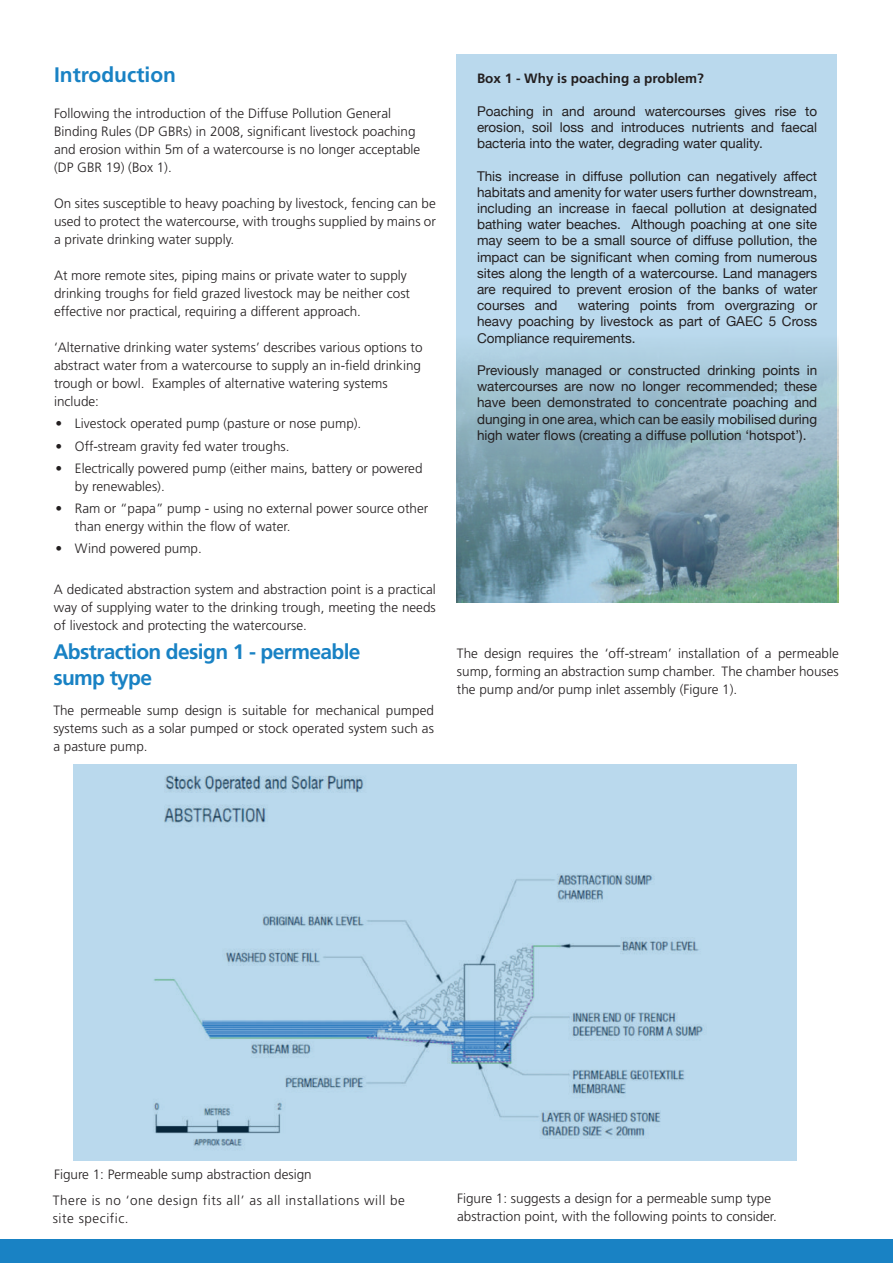
<style>
.page{position:relative;width:893px;height:1263px;background:#fff}
.page>*{position:absolute;margin:0;border:0;box-sizing:border-box;transform-origin:0 0}
.t1{font:700 21px/25.2px "Frutiger";letter-spacing:-.03em;color:#1982c4}
.t2{font:700 21px "Frutiger LT Std";color:#1982c4}
.t3{font:300 13.5px/18px "Frutiger LT Std";color:#231f20}
.t4{font:13.5px/16.2px "Helvetica Neue";color:#231f20;text-align:justify}
.t5{font:300 13.5px/18px "Frutiger";color:#231f20;text-align:justify}
.t6{font:300 13.5px/18px "Frutiger LT Std";letter-spacing:.04em;color:#231f20}
.t7{font:700 13.5px "Frutiger";color:#231f20}
</style>
<div class="page">
<div style="left:0;top:1240px;width:893px;height:23px;background:#1982c4"></div>
<svg style="left:73px;top:764px;width:723px;height:397px;background:#b3d3e8"></svg>
<svg style="left:456px;top:54px;width:381px;height:548px;background:#a2c3d3"></svg>
<h1 class="t2" style="left:54px;top:62px;width:124px">Introduction</h1>
<p class="t3" style="left:54px;top:105px;width:368px">Following the introduction of the Diffuse Pollution General Binding Rules (DP GBRs) in 2008, significant livestock poaching and erosion within 5m of a watercourse is no longer acceptable (DP GBR 19) (Box 1).</p>
<p class="t3" style="left:54px;top:195px;width:383px;text-align:justify">On sites susceptible to heavy poaching by livestock, fencing can be used to protect the watercourse, with troughs supplied by mains or a private drinking water supply.</p>
<p class="t3" style="left:54px;top:267px;width:358px">At more remote sites, piping mains or private water to supply drinking troughs for field grazed livestock may be neither cost effective nor practical, requiring a different approach.</p>
<p class="t3" style="left:54px;top:339px;width:370px">‘Alternative drinking water systems’ describes various options to abstract water from a watercourse to supply an in-field drinking trough or bowl. Examples of alternative watering systems include:</p>
<p class="t3" style="left:55px;top:415px;width:307px">• Livestock operated pump (pasture or nose pump).</p>
<p class="t3" style="left:55px;top:437px;width:235px">• Off-stream gravity fed water troughs.</p>
<p class="t3" style="left:75px;top:459px;width:349px;text-indent:-19px">• Electrically powered pump (either mains, battery or powered by renewables).</p>
<p class="t3" style="left:75px;top:500px;width:355px;text-indent:-19px">• Ram or “papa” pump - using no external power source other than energy within the flow of water.</p>
<p class="t3" style="left:55px;top:540px;width:148px">• Wind powered pump.</p>
<p class="t3" style="left:54px;top:580px;width:383px;text-align:justify">A dedicated abstraction system and abstraction point is a practical way of supplying water to the drinking trough, meeting the needs of livestock and protecting the watercourse.</p>
<h1 class="t1" style="left:53px;top:639px;width:309px">Abstraction design 1 - permeable sump type</h1>
<p class="t5" style="left:53px;top:702px;width:382px">The permeable sump design is suitable for mechanical pumped systems such as a solar pumped or stock operated system such as a pasture pump.</p>
<p class="t7" style="left:477px;top:71px;width:229px">Box 1 - Why is poaching a problem?</p>
<p class="t4" style="left:477px;top:103px;width:342px">Poaching in and around watercourses gives rise to erosion, soil loss and introduces nutrients and faecal bacteria into the water, degrading water quality.</p>
<p class="t4" style="left:477px;top:167px;width:342px">This increase in diffuse pollution can negatively affect habitats and amenity for water users further downstream, including an increase in faecal pollution at designated bathing water beaches. Although poaching at one site may seem to be a small source of diffuse pollution, the impact can be significant when coming from numerous sites along the length of a watercourse. Land managers are required to prevent erosion of the banks of water courses and</p>
<p class="t4" style="left:477px;top:297px;width:342px;text-indent:101px">watering points from overgrazing or heavy poaching by livestock as part of GAEC 5 Cross Compliance requirements.</p>
<p class="t4" style="left:477px;top:362px;width:342px">Previously managed or constructed drinking points in watercourses are now no longer recommended; these have been demonstrated to concentrate poaching and dunging in one area, which can be easily mobilised during high water flows (creating a diffuse pollution ‘hotspot’).</p>
<p class="t5" style="left:457px;top:645px;width:383px">The design requires the ‘off-stream’ installation of a permeable sump, forming an abstraction sump chamber. The chamber houses the pump and/or pump inlet assembly (Figure 1).</p>
<p class="t5" style="left:54px;top:1165px;width:259px">Figure 1: Permeable sump abstraction design</p>
<p class="t6" style="left:53px;top:1192px;width:354px">There is no ‘one design fits all’ as all installations will be site specific.</p>
<p class="t3" style="left:457px;top:1189px;width:321px">Figure 1: suggests a design for a permeable sump type abstraction point, with the following points to consider.</p>
</div>
